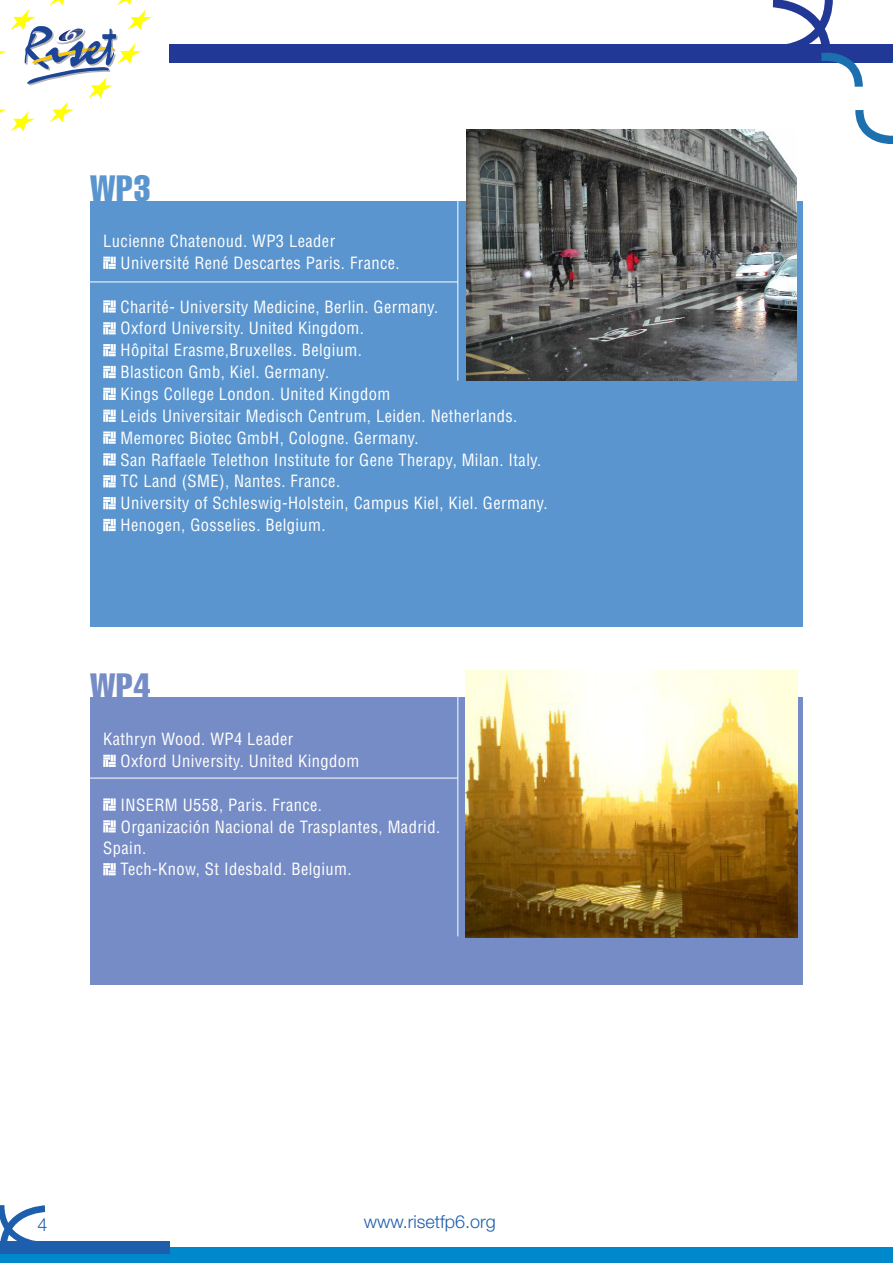
<style>
.page{position:relative;width:893px;height:1263px;background:#fff}
.page>*{position:absolute;margin:0;border:0;box-sizing:border-box;transform-origin:0 0}
.t1{font:extra-condensed 36px "Helvetica";color:#5a95cf}
.t2{font:extra-condensed 36px "Helvetica";color:#768cc6}
.t3{font:300 18px "Helvetica Neue";color:#1d5fad}
.t4{font:condensed 16.5px/21.9px "Helvetica";letter-spacing:.025em;color:#fff}
</style>
<div class="page">
<svg style="left:0;top:0;width:152px;height:132px"></svg>
<div style="left:169px;top:45px;width:724px;height:16px;background:#213896"></div>
<hr style="left:169px;top:61px;width:724px;height:2px;background:#213896">
<svg style="left:773px;top:0;width:90px;height:87px"></svg>
<div style="left:0;top:1247px;width:893px;height:16px;background:#0088cd"></div>
<div style="left:0;top:1241px;width:170px;height:13px;background:#1d5fad"></div>
<svg style="left:0;top:1205px;width:45px;height:36px"></svg>
<svg style="left:855px;top:110px;width:38px;height:34px"></svg>
<div style="left:90px;top:201px;width:713px;height:425px;background:#5a95cf"></div>
<svg style="left:103px;top:257px;width:13px;height:12px"></svg>
<svg style="left:103px;top:300px;width:13px;height:13px"></svg>
<svg style="left:103px;top:322px;width:13px;height:12px"></svg>
<svg style="left:103px;top:344px;width:13px;height:12px"></svg>
<svg style="left:103px;top:366px;width:13px;height:12px"></svg>
<svg style="left:103px;top:388px;width:13px;height:12px"></svg>
<svg style="left:103px;top:410px;width:13px;height:12px"></svg>
<svg style="left:103px;top:431px;width:13px;height:13px"></svg>
<svg style="left:103px;top:453px;width:13px;height:13px"></svg>
<svg style="left:103px;top:475px;width:13px;height:12px"></svg>
<svg style="left:103px;top:497px;width:13px;height:12px"></svg>
<svg style="left:103px;top:519px;width:13px;height:12px"></svg>
<div style="left:90px;top:697px;width:713px;height:287px;background:#768cc6"></div>
<svg style="left:103px;top:755px;width:13px;height:12px"></svg>
<svg style="left:103px;top:798px;width:13px;height:13px"></svg>
<svg style="left:103px;top:820px;width:13px;height:12px"></svg>
<svg style="left:103px;top:863px;width:13px;height:12px"></svg>
<img style="left:465px;top:670px;width:333px;height:267px">
<hr style="left:458px;top:191px;width:1px;height:190px;background:#fff">
<hr style="left:90px;top:282px;width:368px;height:1px;background:#fff">
<hr style="left:458px;top:687px;width:1px;height:249px;background:#fff">
<hr style="left:90px;top:778px;width:368px;height:1px;background:#fff">
<img style="left:466px;top:130px;width:330px;height:251px">
<h1 class="t1" style="left:90px;top:165px;width:62px">WP3</h1>
<p class="t4" style="left:121px;top:230px;width:281px;text-indent:-17px">Lucienne Chatenoud. WP3 Leader<br>Université René Descartes Paris. France.</p>
<p class="t4" style="left:121px;top:296px;width:429px">Charité- University Medicine, Berlin. Germany.<br>Oxford University. United Kingdom.<br>Hôpital Erasme,Bruxelles. Belgium.<br>Blasticon Gmb, Kiel. Germany.<br>Kings College London. United Kingdom<br>Leids Universitair Medisch Centrum, Leiden. Netherlands.<br>Memorec Biotec GmbH, Cologne. Germany.<br>San Raffaele Telethon Institute for Gene Therapy, Milan. Italy.<br>TC Land (SME), Nantes. France.<br>University of Schleswig-Holstein, Campus Kiel, Kiel. Germany.<br>Henogen, Gosselies. Belgium.</p>
<h1 class="t2" style="left:90px;top:663px;width:62px">WP4</h1>
<p class="t4" style="left:121px;top:728px;width:240px;text-indent:-17px">Kathryn Wood. WP4 Leader<br>Oxford University. United Kingdom</p>
<p class="t4" style="left:121px;top:794px;width:203px">INSERM U558, Paris. France.</p>
<p class="t4" style="left:121px;top:815px;width:321px">Organización Nacional de Trasplantes, Madrid.</p>
<p class="t4" style="left:103px;top:836px;width:44px">Spain.</p>
<p class="t4" style="left:121px;top:858px;width:232px">Tech-Know, St Idesbald. Belgium.</p>
<p class="t3" style="left:37px;top:1214px;width:12px">4</p>
<p class="t3" style="left:364px;top:1211px;width:134px">www.risetfp6.org</p>
</div>
